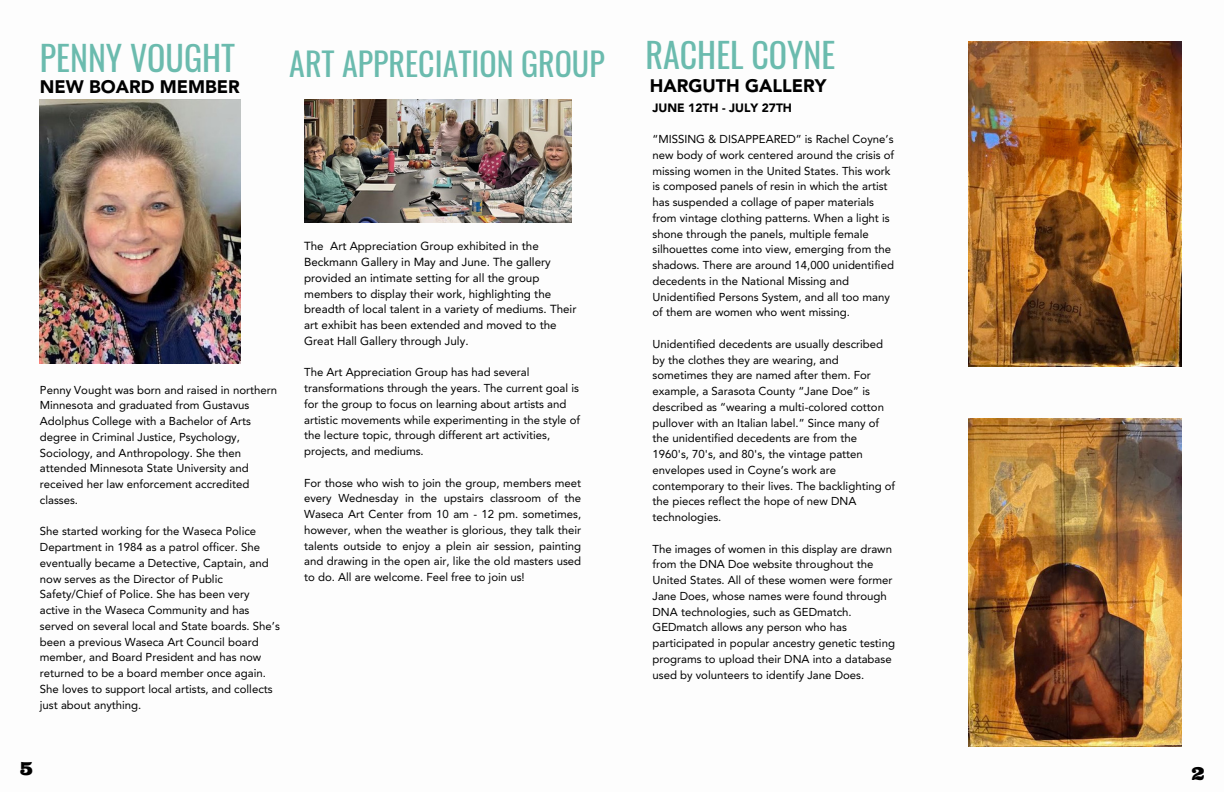
<style>
.page{position:relative;width:1224px;height:792px;background:#fff}
.page>*{position:absolute;margin:0;border:0;box-sizing:border-box;transform-origin:0 0}
.t1{font:34px "Oswald";color:#6bbbae}
.t2{font:32px "Oswald";color:#6bbbae}
.t3{font:900 18px "Avenir LT Std";color:#000}
.t4{font:17.9px "Ultra";color:#000}
.t5{font:900 12px "Avenir LT Std";color:#000}
.t6{font:11.6px/15.8px "Avenir LT Std";color:#000}
.t7{font:11.4px/15.8px "Avenir LT Std";color:#000}
</style>
<div class="page">
<img style="left:968px;top:41px;width:213px;height:326px">
<img style="left:304px;top:100px;width:268px;height:123px">
<img style="left:40px;top:100px;width:200px;height:264px">
<img style="left:968px;top:419px;width:213px;height:327px">
<p class="t1" style="left:40px;top:31px;width:197px">PENNY VOUGHT</p>
<h2 class="t2" style="left:289px;top:38px;width:317px">ART APPRECIATION GROUP</h2>
<h3 class="t3" style="left:40px;top:79px;width:201px">NEW BOARD MEMBER</h3>
<p class="t7" style="left:40px;top:383px;width:239px">Penny Vought was born and raised in northern Minnesota and graduated from Gustavus Adolphus College with a Bachelor of Arts degree in Criminal Justice, Psychology, Sociology, and Anthropology. She then attended Minnesota State University and received her law enforcement accredited classes.</p>
<p class="t7" style="left:40px;top:525px;width:241px">She started working for the Waseca Police Department in 1984 as a patrol officer. She eventually became a Detective, Captain, and now serves as the Director of Public Safety/Chief of Police. She has been very active in the Waseca Community and has served on several local and State boards. She’s been a previous Waseca Art Council board member, and Board President and has now returned to be a board member once again.<br>She loves to support local artists, and collects just about anything.</p>
<p class="t6" style="left:304px;top:239px;width:274px">The Art Appreciation Group exhibited in the Beckmann Gallery in May and June. The gallery provided an intimate setting for all the group members to display their work, highlighting the breadth of local talent in a variety of mediums. Their art exhibit has been extended and moved to the Great Hall Gallery through July.</p>
<p class="t7" style="left:304px;top:365px;width:278px">The Art Appreciation Group has had several transformations through the years. The current goal is for the group to focus on learning about artists and artistic movements while experimenting in the style of the lecture topic, through different art activities, projects, and mediums.</p>
<p class="t7" style="left:304px;top:476px;width:279px;text-align:justify">For those who wish to join the group, members meet every Wednesday in the upstairs classroom of the Waseca Art Center from 10 am - 12 pm. sometimes, however, when the weather is glorious, they talk their talents outside to enjoy a plein air session, painting and drawing in the open air, like the old masters used to do. All are welcome. Feel free to join us!</p>
<p class="t1" style="left:645px;top:28px;width:191px">RACHEL COYNE</p>
<p class="t3" style="left:650px;top:79px;width:178px">HARGUTH GALLERY</p>
<h1 class="t5" style="left:653px;top:103px;width:141px">JUNE 12TH - JULY 27TH</h1>
<p class="t7" style="left:653px;top:132px;width:243px">“MISSING &amp; DISAPPEARED” is Rachel Coyne’s new body of work centered around the crisis of missing women in the United States. This work is composed panels of resin in which the artist has suspended a collage of paper materials from vintage clothing patterns. When a light is shone through the panels, multiple female silhouettes come into view, emerging from the shadows. There are around 14,000 unidentified decedents in the National Missing and Unidentified Persons System, and all too many of them are women who went missing.</p>
<p class="t7" style="left:653px;top:337px;width:244px">Unidentified decedents are usually described by the clothes they are wearing, and sometimes they are named after them. For example, a Sarasota County “Jane Doe” is described as “wearing a multi-colored cotton pullover with an Italian label.” Since many of the unidentified decedents are from the 1960's, 70's, and 80's, the vintage patten envelopes used in Coyne’s work are contemporary to their lives. The backlighting of the pieces reflect the hope of new DNA technologies.</p>
<p class="t7" style="left:653px;top:542px;width:244px">The images of women in this display are drawn from the DNA Doe website throughout the United States. All of these women were former Jane Does, whose names were found through DNA technologies, such as GEDmatch.<br>GEDmatch allows any person who has participated in popular ancestry genetic testing programs to upload their DNA into a database used by volunteers to identify Jane Does.</p>
<p class="t4" style="left:20px;top:757px;width:14px">5</p>
<h1 class="t4" style="left:1192px;top:762px;width:14px">2</h1>
</div>
